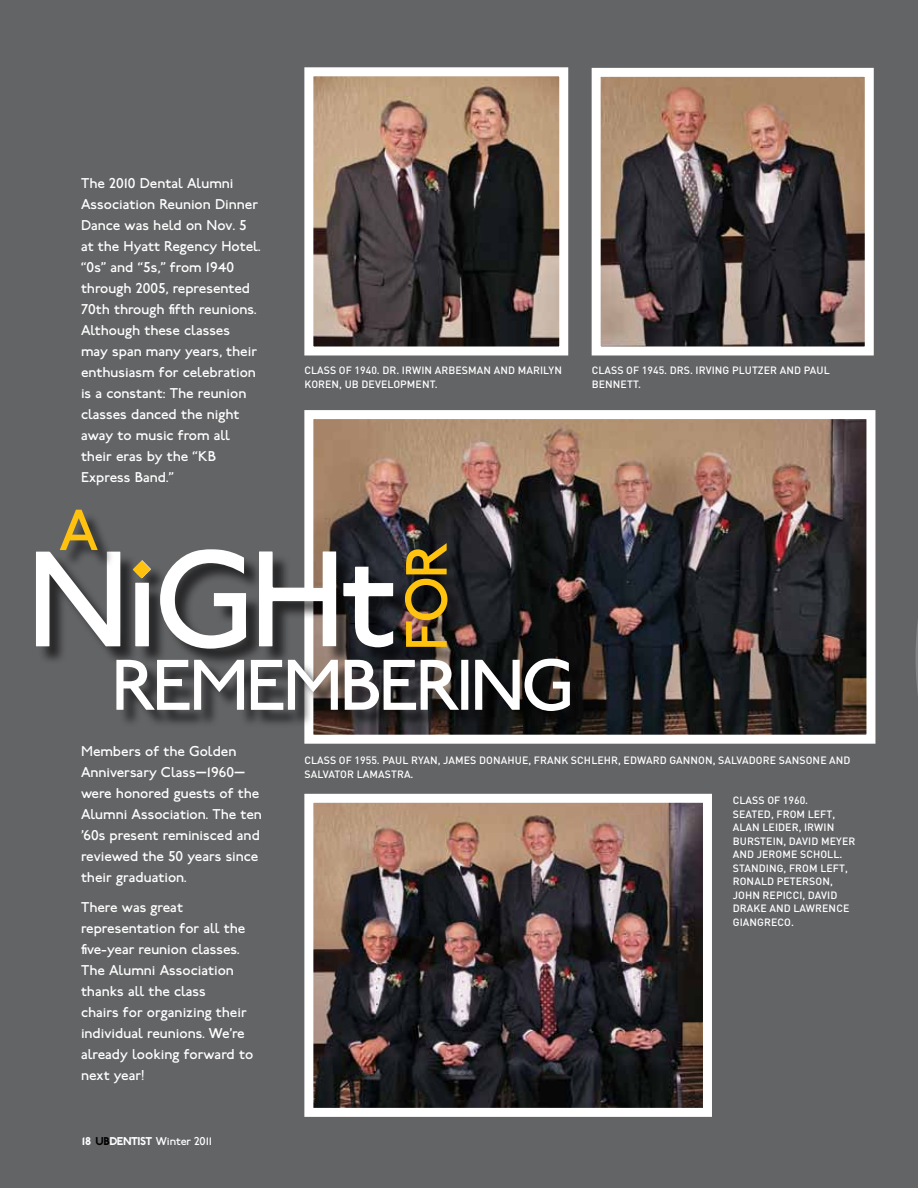
<style>
.page{position:relative;width:918px;height:1188px;background:#636466}
.page>*{position:absolute;margin:0;border:0;box-sizing:border-box;transform-origin:0 0}
.t1{font:143.55px "P22 Johnston Underground";letter-spacing:.055em;color:#fff}
.t2{font:75.75px "P22 Johnston Underground";letter-spacing:-.05em;color:#fff}
.t3{font:61.5px "P22 Johnston Underground";color:#ffc20e}
.t4{font:61.2px "P22 Johnston Underground";color:#ffc20e}
.t5{font:15px/21px "P22 Johnston Underground";color:#fff}
.t6{font:12px "P22 Johnston Underground";letter-spacing:-.01em;color:#fff}
.t7{font:500 10.5px/13.5px "DIN Pro";letter-spacing:.01em;color:#fff}
.s1{font-weight:700}
.s2{font-weight:700;color:#000}
</style>
<div class="page">
<svg style="left:916px;top:621px;width:2px;height:73px"></svg>
<img style="left:314px;top:77px;width:244px;height:269px">
<div style="left:304px;top:67px;width:264px;height:289px;border:9px solid #fff"></div>
<img style="left:602px;top:78px;width:262px;height:268px">
<div style="left:592px;top:68px;width:282px;height:288px;border:9px solid #fff"></div>
<img style="left:314px;top:420px;width:551px;height:314px">
<div style="left:304px;top:410px;width:571px;height:334px;border:9px solid #fff"></div>
<img style="left:314px;top:804px;width:388px;height:303px">
<div style="left:304px;top:794px;width:408px;height:323px;border:9px solid #fff"></div>
<div style="left:39px;top:552px;width:373px;height:115px;background:#000;opacity:.6"></div>
<div style="left:407px;top:546px;width:59px;height:119px;background:#000;opacity:.6"></div>
<div style="left:63px;top:512px;width:52px;height:57px;background:#000;opacity:.6"></div>
<div style="left:119px;top:661px;width:469px;height:68px;background:#000;opacity:.6"></div>
<svg style="left:133px;top:561px;width:18px;height:17px"></svg>
<p class="t5" style="left:81px;top:173px;width:181px">The 2010 Dental Alumni<br>Association Reunion Dinner<br>Dance was held on Nov. 5 at the Hyatt Regency Hotel. “0s” and “5s,” from 1940 through 2005, represented<br>70th through fifth reunions.<br>Although these classes may span many years, their enthusiasm for celebration is a constant: The reunion classes danced the night away to music from all their eras by the “KB<br>Express Band.”</p>
<p class="t7" style="left:304px;top:363px;width:259px">CLASS OF 1940. DR. IRWI N ARB ESMAN AND MARILYN<br>KOREN, UB DEVELOPMENT.</p>
<h3 class="t4" style="left:59px;top:495px;width:41px">A</h3>
<h1 class="t1" style="left:26px;top:518px;width:373px">night</h1>
<h3 class="t3" style="left:391px;top:651px;width:110px;rotate:-90deg">for</h3>
<h2 class="t2" style="left:111px;top:642px;width:408px">remembering</h2>
<p class="t7" style="left:592px;top:363px;width:237px">CLASS OF 1945. DRS. IRVI NG PLUTZER AND PAUL<br>BENNETT.</p>
<p class="t5" style="left:81px;top:740px;width:182px">Members of the Golden<br>Anniversary Class—1960— were honored guests of the<br>Alumni Association. The ten ’60s present reminisced and reviewed the 50 years since their graduation.</p>
<p class="t5" style="left:81px;top:896px;width:174px">There was great representation for all the five-year reunion classes.<br>The Alumni Association thanks all the class<br>chairs for organizing their individual reunions. We’re already looking forward to next year!</p>
<p class="t6" style="left:82px;top:1134px;width:132px"><span class="s1">18</span> <span class="s2">UB</span><span class="s1">DENTIST</span> Winter 2011</p>
<p class="t7" style="left:304px;top:753px;width:546px">CLASS OF 1955. PAUL RYAN, JAMES DONAHUE, FRANK SCHLEHR, EDWARD GANNON, SALVADO RE SANSONE AND<br>SALVATOR LAMASTRA.</p>
<p class="t7" style="left:733px;top:793px;width:124px">CLASS OF 1960.<br>SEATED, FROM LEFT,<br>ALAN LEID ER, IRWI N<br>BURSTEI N, DAVID M EYER<br>AND JEROME SCHOLL.<br>STANDI NG, FROM LEFT,<br>RO NALD PETERSON,<br>JOHN REPICCI, DAVID<br>DRAKE AND LAWRENCE<br>GIANGRECO.</p>
</div>
